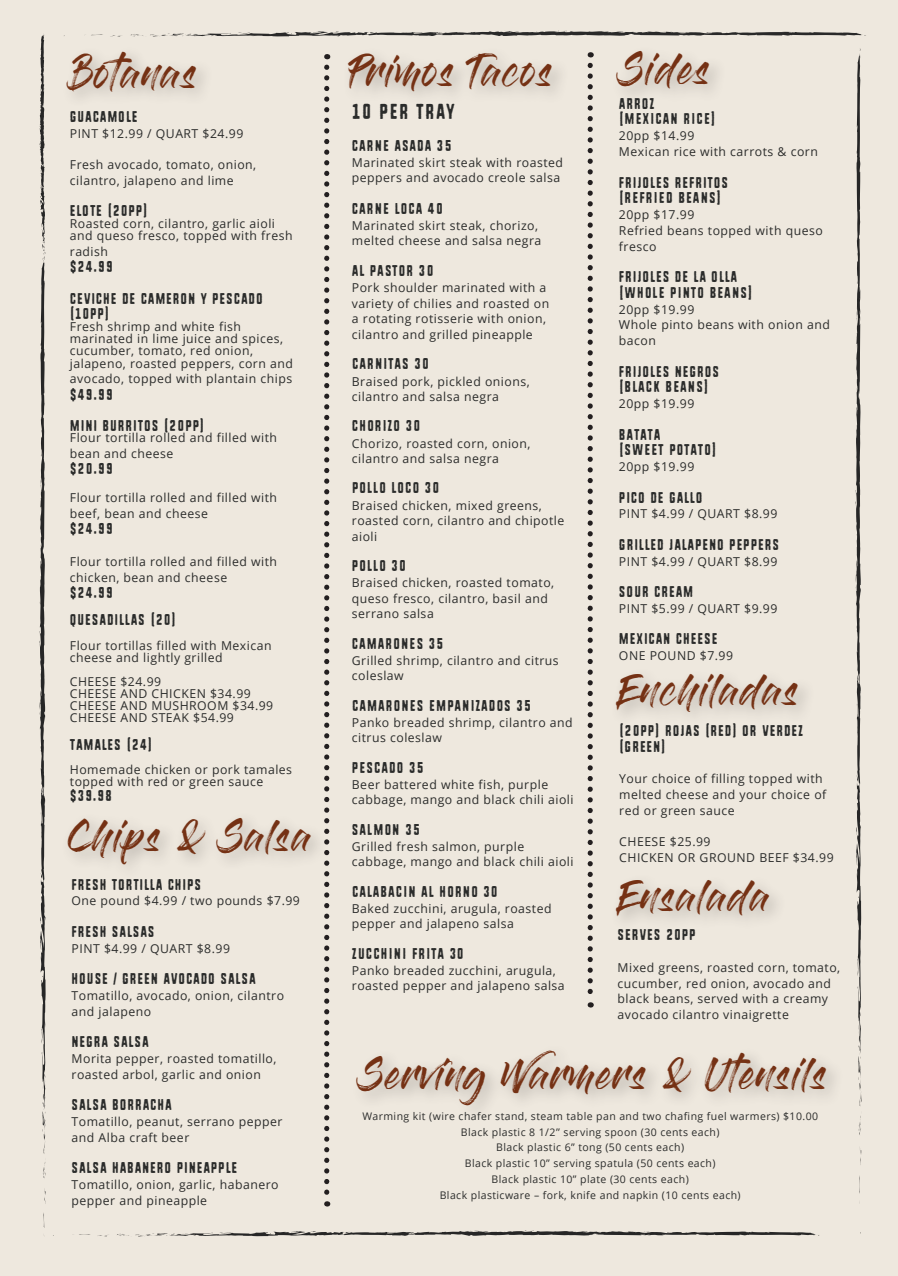
<style>
.page{position:relative;width:898px;height:1276px;background:#eee8de}
.page>*{position:absolute;margin:0;border:0;box-sizing:border-box;transform-origin:0 0}
.t1{font:31.5px "Gloss And Bloom";letter-spacing:.04em;color:#753114}
.t2{font:21.88px "Rough Simple";letter-spacing:.04em;color:#2b2c2b}
.t3{font:15.75px/15.8px "Rough Simple";letter-spacing:.04em;color:#2b2c2b}
.t4{font:12.25px/15.8px "Open Sans";letter-spacing:.04em;color:#2b2c2b}
.t5{font:10.5px/15.8px "Open Sans";letter-spacing:.04em;color:#2b2c2b;text-align:center}
</style>
<div class="page">
<svg style="left:91px;top:34px;width:31px;height:3px"></svg>
<svg style="left:130px;top:31px;width:736px;height:6px"></svg>
<svg style="left:859px;top:1175px;width:1px;height:29px"></svg>
<svg style="left:860px;top:1150px;width:2px;height:15px"></svg>
<svg style="left:855px;top:48px;width:7px;height:1087px"></svg>
<svg style="left:72px;top:1234px;width:37px;height:3px"></svg>
<svg style="left:117px;top:1230px;width:703px;height:7px"></svg>
<svg style="left:43px;top:1213px;width:2px;height:15px"></svg>
<svg style="left:44px;top:1188px;width:2px;height:16px"></svg>
<svg style="left:39px;top:34px;width:7px;height:1144px"></svg>
<svg style="left:324px;top:67px;width:5px;height:1139px"></svg>
<svg style="left:587px;top:65px;width:6px;height:942px"></svg>
<div style="left:60px;top:45px;width:154px;height:63px;background:#231f20;opacity:.3"></div>
<div style="left:61px;top:811px;width:268px;height:71px;background:#231f20;opacity:.3"></div>
<div style="left:342px;top:46px;width:228px;height:63px;background:#231f20;opacity:.3"></div>
<div style="left:610px;top:45px;width:117px;height:61px;background:#231f20;opacity:.3"></div>
<div style="left:610px;top:667px;width:206px;height:62px;background:#231f20;opacity:.3"></div>
<div style="left:610px;top:873px;width:177px;height:60px;background:#231f20;opacity:.3"></div>
<div style="left:350px;top:1044px;width:494px;height:79px;background:#231f20;opacity:.3"></div>
<h1 class="t1" style="left:72px;top:58px;width:126px">Botanas</h1>
<p class="t3" style="left:70px;top:109px;width:69px">GUACAMOLE</p>
<p class="t4" style="left:70px;top:125px;width:175px">PINT $12.99 / QUART $24.99</p>
<p class="t4" style="left:70px;top:156px;width:188px">Fresh avocado, tomato, onion, cilantro, jalapeno and lime</p>
<p class="t3" style="left:70px;top:203px;width:80px">ELOTE (20PP)</p>
<p class="t4" style="left:70px;top:218px;width:224px;line-height:11.8px">Roasted corn, cilantro, garlic aioli and queso fresco, topped with fresh</p>
<p class="t4" style="left:70px;top:243px;width:40px">radish</p>
<p class="t3" style="left:70px;top:251px;width:195px;line-height:31.5px">$24.99<br>CEVICHE DE CAMERON Y PESCADO</p>
<p class="t3" style="left:70px;top:306px;width:41px">(10PP)</p>
<p class="t4" style="left:70px;top:320px;width:224px;line-height:12.1px">Fresh shrimp and white fish marinated in lime juice and spices, cucumber, tomato, red onion, jalapeno, roasted peppers, corn and</p>
<p class="t4" style="left:70px;top:371px;width:224px">avocado, topped with plantain chips</p>
<p class="t3" style="left:70px;top:378px;width:136px;line-height:31.5px">$49.99<br>MINI BURRITOS (20PP)</p>
<p class="t4" style="left:70px;top:430px;width:209px">Flour tortilla rolled and filled with bean and cheese</p>
<p class="t3" style="left:70px;top:461px;width:45px">$20.99</p>
<p class="t4" style="left:70px;top:490px;width:209px">Flour tortilla rolled and filled with beef, bean and cheese</p>
<p class="t3" style="left:70px;top:521px;width:45px">$24.99</p>
<p class="t4" style="left:70px;top:553px;width:209px">Flour tortilla rolled and filled with chicken, bean and cheese</p>
<p class="t3" style="left:70px;top:578px;width:108px;line-height:27.8px">$24.99<br>QUESADILLAS (20)</p>
<p class="t4" style="left:70px;top:639px;width:203px;line-height:12px">Flour tortillas filled with Mexican cheese and lightly grilled</p>
<p class="t4" style="left:70px;top:675px;width:205px;line-height:12px">CHEESE $24.99<br>CHEESE AND CHICKEN $34.99<br>CHEESE AND MUSHROOM $34.99<br>CHEESE AND STEAK $54.99</p>
<p class="t3" style="left:70px;top:736px;width:84px">TAMALES (24)</p>
<p class="t4" style="left:70px;top:763px;width:224px;line-height:12px">Homemade chicken or pork tamales topped with red or green sauce</p>
<p class="t3" style="left:70px;top:787px;width:44px">$39.98</p>
<h1 class="t1" style="left:68px;top:821px;width:244px">Chips &amp; Salsa</h1>
<p class="t3" style="left:72px;top:876px;width:132px">FRESH TORTILLA CHIPS</p>
<p class="t4" style="left:72px;top:892px;width:230px">One pound $4.99 / two pounds $7.99</p>
<p class="t3" style="left:72px;top:923px;width:85px">FRESH SALSAS</p>
<p class="t4" style="left:72px;top:940px;width:160px">PINT $4.99 / QUART $8.99</p>
<p class="t3" style="left:72px;top:971px;width:186px">HOUSE / GREEN AVOCADO SALSA</p>
<p class="t4" style="left:72px;top:987px;width:214px">Tomatillo, avocado, onion, cilantro and jalapeno</p>
<p class="t3" style="left:72px;top:1034px;width:79px">NEGRA SALSA</p>
<p class="t4" style="left:72px;top:1050px;width:206px">Morita pepper, roasted tomatillo, roasted arbol, garlic and onion</p>
<p class="t3" style="left:72px;top:1097px;width:102px">SALSA BORRACHA</p>
<p class="t4" style="left:72px;top:1113px;width:212px">Tomatillo, peanut, serrano pepper and Alba craft beer</p>
<p class="t3" style="left:72px;top:1160px;width:167px">SALSA HABANERO PINEAPPLE</p>
<p class="t4" style="left:72px;top:1176px;width:209px">Tomatillo, onion, garlic, habanero pepper and pineapple</p>
<h1 class="t1" style="left:349px;top:57px;width:204px">Primos Tacos</h1>
<h1 class="t1" style="left:619px;top:55px;width:91px">Sides</h1>
<h2 class="t2" style="left:352px;top:101px;width:105px">10 PER TRAY</h2>
<p class="t3" style="left:352px;top:137px;width:101px">CARNE ASADA 35</p>
<p class="t4" style="left:352px;top:155px;width:213px;line-height:15.3px">Marinated skirt steak with roasted peppers and avocado creole salsa</p>
<p class="t3" style="left:352px;top:201px;width:93px">CARNE LOCA 40</p>
<p class="t4" style="left:352px;top:218px;width:191px;line-height:15.3px">Marinated skirt steak, chorizo, melted cheese and salsa negra</p>
<p class="t3" style="left:352px;top:262px;width:83px">AL PASTOR 30</p>
<p class="t4" style="left:352px;top:280px;width:199px;line-height:15.5px">Pork shoulder marinated with a variety of chilies and roasted on a rotating rotisserie with onion, cilantro and grilled pineapple</p>
<p class="t3" style="left:352px;top:356px;width:79px">CARNITAS 30</p>
<p class="t4" style="left:352px;top:373px;width:179px;line-height:15.2px">Braised pork, pickled onions, cilantro and salsa negra</p>
<p class="t3" style="left:352px;top:418px;width:70px">CHORIZO 30</p>
<p class="t4" style="left:352px;top:435px;width:180px;line-height:15.2px">Chorizo, roasted corn, onion, cilantro and salsa negra</p>
<p class="t3" style="left:352px;top:480px;width:89px">POLLO LOCO 30</p>
<p class="t4" style="left:352px;top:497px;width:214px;line-height:15.4px">Braised chicken, mixed greens, roasted corn, cilantro and chipotle aioli</p>
<p class="t3" style="left:352px;top:558px;width:56px">POLLO 30</p>
<p class="t4" style="left:352px;top:575px;width:204px;line-height:15.4px">Braised chicken, roasted tomato, queso fresco, cilantro, basil and serrano salsa</p>
<p class="t3" style="left:352px;top:635px;width:93px">CAMARONES 35</p>
<p class="t4" style="left:352px;top:652px;width:208px;line-height:15.2px">Grilled shrimp, cilantro and citrus coleslaw</p>
<p class="t3" style="left:352px;top:697px;width:181px">CAMARONES EMPANIZADOS 35</p>
<p class="t4" style="left:352px;top:714px;width:222px;line-height:15.2px">Panko breaded shrimp, cilantro and citrus coleslaw</p>
<p class="t3" style="left:352px;top:759px;width:73px">PESCADO 35</p>
<p class="t4" style="left:352px;top:776px;width:223px;line-height:15.3px">Beer battered white fish, purple cabbage, mango and black chili aioli</p>
<p class="t3" style="left:352px;top:821px;width:70px">SALMON 35</p>
<p class="t4" style="left:352px;top:839px;width:223px;line-height:15.2px">Grilled fresh salmon, purple cabbage, mango and black chili aioli</p>
<p class="t3" style="left:352px;top:883px;width:147px">CALABACIN AL HORNO 30</p>
<p class="t4" style="left:352px;top:900px;width:201px;line-height:15.2px">Baked zucchini, arugula, roasted pepper and jalapeno salsa</p>
<p class="t3" style="left:352px;top:945px;width:113px">ZUCCHINI FRITA 30</p>
<p class="t4" style="left:352px;top:962px;width:214px;line-height:15.2px">Panko breaded zucchini, arugula, roasted pepper and jalapeno salsa</p>
<p class="t3" style="left:619px;top:95px;width:98px">ARROZ [MEXICAN RICE]</p>
<p class="t4" style="left:619px;top:128px;width:200px">20pp $14.99<br>Mexican rice with carrots &amp; corn</p>
<p class="t3" style="left:619px;top:174px;width:111px">FRIJOLES REFRITOS [REFRIED BEANS]</p>
<p class="t4" style="left:619px;top:206px;width:205px">20pp $17.99<br>Refried beans topped with queso fresco</p>
<p class="t3" style="left:619px;top:269px;width:135px">FRIJOLES DE LA OLLA [WHOLE PINTO BEANS]</p>
<p class="t4" style="left:619px;top:301px;width:213px">20pp $19.99<br>Whole pinto beans with onion and bacon</p>
<p class="t3" style="left:619px;top:363px;width:102px">FRIJOLES NEGROS [BLACK BEANS]</p>
<p class="t4" style="left:619px;top:395px;width:77px">20pp $19.99</p>
<p class="t3" style="left:619px;top:426px;width:99px">BATATA<br>[SWEET POTATO]</p>
<p class="t4" style="left:619px;top:458px;width:77px">20pp $19.99</p>
<p class="t3" style="left:619px;top:489px;width:85px">PICO DE GALLO</p>
<p class="t4" style="left:619px;top:506px;width:160px">PINT $4.99 / QUART $8.99</p>
<p class="t3" style="left:619px;top:536px;width:162px">GRILLED JALAPENO PEPPERS</p>
<p class="t4" style="left:619px;top:553px;width:160px">PINT $4.99 / QUART $8.99</p>
<p class="t3" style="left:619px;top:584px;width:76px">SOUR CREAM</p>
<p class="t4" style="left:619px;top:600px;width:160px">PINT $5.99 / QUART $9.99</p>
<p class="t3" style="left:619px;top:631px;width:100px">MEXICAN CHEESE</p>
<p class="t4" style="left:619px;top:647px;width:116px">ONE POUND $7.99</p>
<h1 class="t1" style="left:619px;top:676px;width:180px">Enchiladas</h1>
<p class="t3" style="left:619px;top:723px;width:186px">(20PP) ROJAS (RED) OR VERDEZ (GREEN)</p>
<p class="t4" style="left:619px;top:770px;width:209px">Your choice of filling topped with melted cheese and your choice of red or green sauce</p>
<p class="t4" style="left:619px;top:833px;width:216px">CHEESE $25.99<br>CHICKEN OR GROUND BEEF $34.99</p>
<h1 class="t1" style="left:619px;top:881px;width:151px">Ensalada</h1>
<p class="t3" style="left:617px;top:927px;width:80px">SERVES 20PP</p>
<p class="t4" style="left:617px;top:959px;width:224px">Mixed greens, roasted corn, tomato, cucumber, red onion, avocado and black beans, served with a creamy avocado cilantro vinaigrette</p>
<h1 class="t1" style="left:359px;top:1059px;width:468px">Serving Warmers &amp; Utensils</h1>
<p class="t5" style="left:362px;top:1108px;width:457px">Warming kit (wire chafer stand, steam table pan and two chafing fuel warmers) $10.00<br>Black plastic 8 1/2’’ serving spoon (30 cents each)<br>Black plastic 6” tong (50 cents each)<br>Black plastic 10” serving spatula (50 cents each)<br>Black plastic 10” plate (30 cents each)<br>Black plasticware – fork, knife and napkin (10 cents each)</p>
</div>
